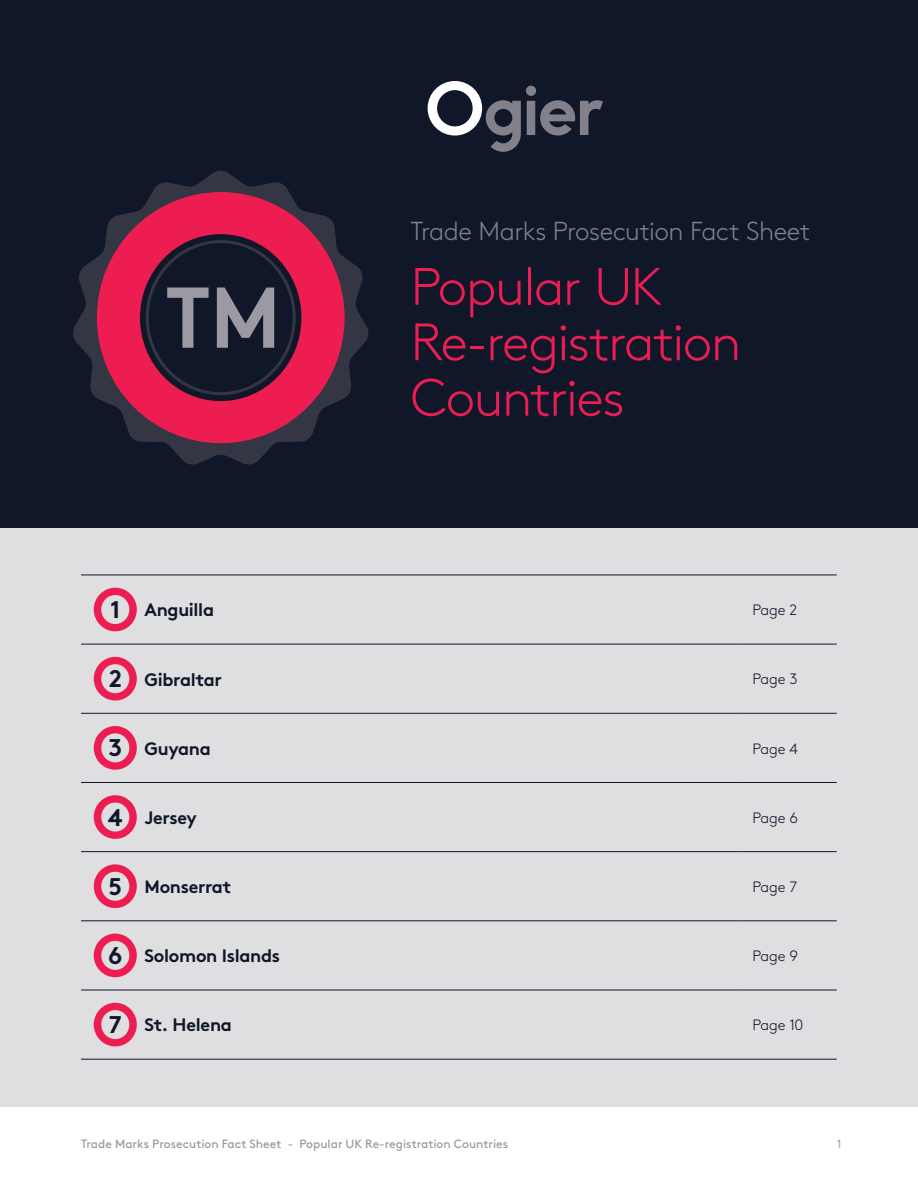
<style>
.page{position:relative;width:918px;height:1188px;background:#fff}
.page>*{position:absolute;margin:0;border:0;box-sizing:border-box;transform-origin:0 0}
.t1{font:300 52.5px/55.5px "Brown Std";letter-spacing:-.03em;color:#eb1d54}
.t2{font:300 25.95px "Brown Std";letter-spacing:-.02em;color:#82808a}
.t3{font:700 24.15px "Brown Std";color:#101728}
.t4{font:700 18px "Brown Std";letter-spacing:-.015em;color:#101728}
.t5{font:300 15px "Brown Std";letter-spacing:-.01em;color:#101728}
.t6{font:12px "Brown Std";color:#96949d}
.t7{font:12px "Brown Std";color:#a7a9ac}
</style>
<div class="page">
<div style="left:0;top:518px;width:918px;height:589px;background:#dfdee1"></div>
<div style="left:0;top:0;width:918px;height:527px;background:#101728"></div>
<svg style="left:428px;top:81px;width:175px;height:71px"></svg>
<svg style="left:81px;top:587px;width:756px;height:472px"></svg>
<hr style="left:81px;top:575px;width:659px;height:1px;background:#101728">
<hr style="left:740px;top:575px;width:97px;height:1px;background:#101728">
<hr style="left:81px;top:644px;width:659px;height:1px;background:#101728">
<hr style="left:740px;top:644px;width:97px;height:1px;background:#101728">
<hr style="left:81px;top:713px;width:659px;height:1px;background:#101728">
<hr style="left:740px;top:713px;width:97px;height:1px;background:#101728">
<hr style="left:81px;top:782px;width:659px;height:1px;background:#101728">
<hr style="left:740px;top:782px;width:97px;height:1px;background:#101728">
<hr style="left:81px;top:851px;width:659px;height:1px;background:#101728">
<hr style="left:740px;top:851px;width:97px;height:1px;background:#101728">
<hr style="left:81px;top:920px;width:659px;height:1px;background:#101728">
<hr style="left:740px;top:920px;width:97px;height:1px;background:#101728">
<hr style="left:81px;top:990px;width:659px;height:1px;background:#101728">
<hr style="left:740px;top:990px;width:97px;height:1px;background:#101728">
<hr style="left:81px;top:1059px;width:659px;height:1px;background:#101728">
<hr style="left:740px;top:1059px;width:97px;height:1px;background:#101728">
<svg style="left:94px;top:588px;width:43px;height:43px"></svg>
<svg style="left:94px;top:657px;width:43px;height:44px"></svg>
<svg style="left:94px;top:726px;width:43px;height:44px"></svg>
<svg style="left:94px;top:795px;width:43px;height:44px"></svg>
<svg style="left:94px;top:864px;width:43px;height:44px"></svg>
<svg style="left:94px;top:934px;width:43px;height:43px"></svg>
<svg style="left:94px;top:1003px;width:43px;height:43px"></svg>
<svg style="left:73px;top:171px;width:296px;height:294px"></svg>
<svg style="left:97px;top:192px;width:248px;height:251px"></svg>
<h2 class="t2" style="left:411px;top:216px;width:401px">Trade Marks Prosecution Fact Sheet</h2>
<h1 class="t1" style="left:411px;top:260px;width:332px">Popular UK<br>Re-registration<br>Countries</h1>
<h3 class="t3" style="left:110px;top:595px;width:12px">1</h3>
<h3 class="t4" style="left:144px;top:599px;width:71px">Anguilla</h3>
<p class="t5" style="left:753px;top:601px;width:46px">Page 2</p>
<h3 class="t3" style="left:109px;top:664px;width:15px">2</h3>
<h3 class="t4" style="left:144px;top:668px;width:79px">Gibraltar</h3>
<p class="t5" style="left:753px;top:671px;width:47px">Page 3</p>
<h3 class="t3" style="left:108px;top:733px;width:15px">3</h3>
<h3 class="t4" style="left:144px;top:737px;width:68px">Guyana</h3>
<p class="t5" style="left:753px;top:740px;width:47px">Page 4</p>
<h3 class="t3" style="left:108px;top:802px;width:16px">4</h3>
<h3 class="t4" style="left:144px;top:807px;width:54px">Jersey</h3>
<p class="t5" style="left:753px;top:809px;width:47px">Page 6</p>
<h3 class="t3" style="left:108px;top:872px;width:15px">5</h3>
<h3 class="t4" style="left:144px;top:876px;width:89px">Monserrat</h3>
<p class="t5" style="left:753px;top:878px;width:46px">Page 7</p>
<h3 class="t3" style="left:108px;top:941px;width:16px">6</h3>
<h3 class="t4" style="left:144px;top:945px;width:137px">Solomon Islands</h3>
<p class="t5" style="left:753px;top:947px;width:47px">Page 9</p>
<h3 class="t3" style="left:109px;top:1010px;width:14px">7</h3>
<h3 class="t4" style="left:144px;top:1014px;width:89px">St. Helena</h3>
<p class="t5" style="left:753px;top:1017px;width:52px">Page 10</p>
<p class="t6" style="left:81px;top:1136px;width:429px">Trade Marks Prosecution Fact Sheet - Popular UK Re-registration Countries</p>
<p class="t7" style="left:837px;top:1136px;width:6px">1</p>
</div>
